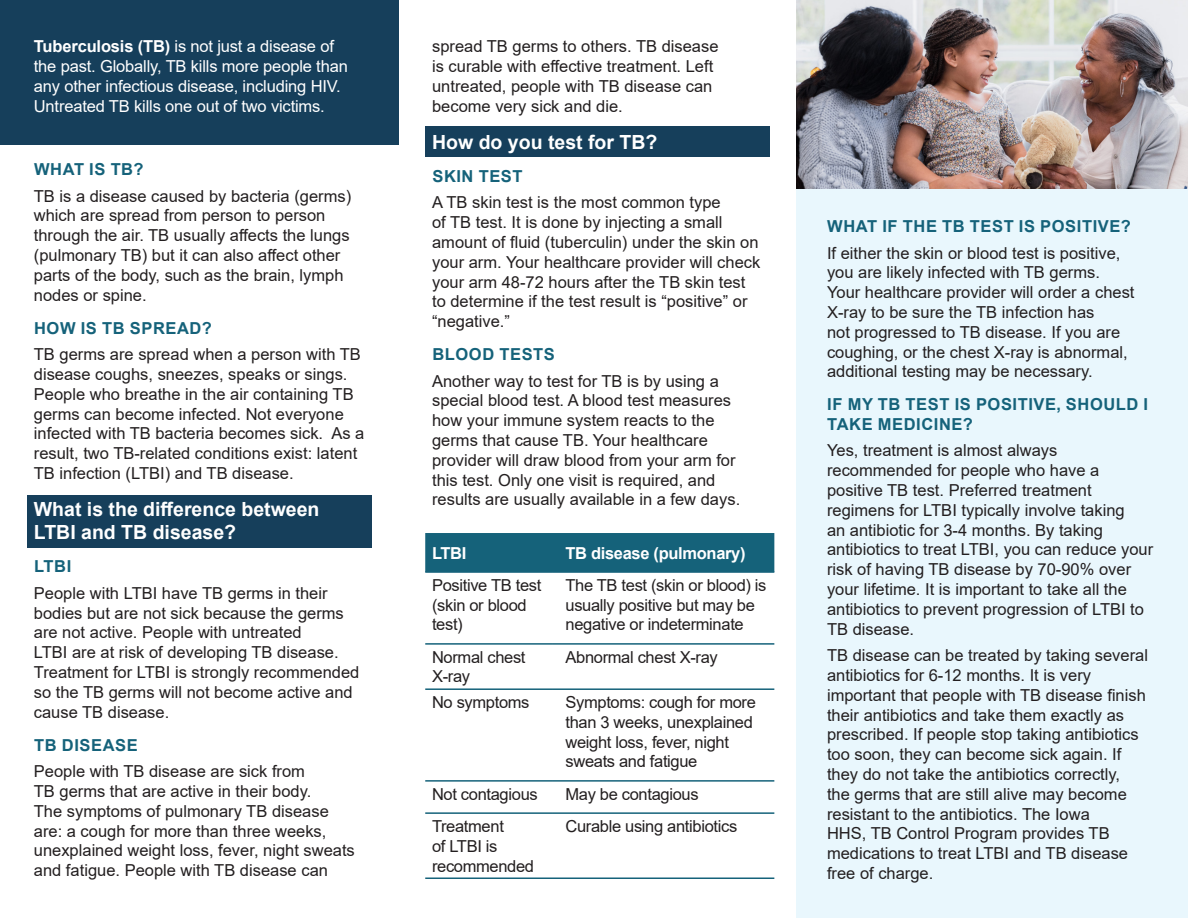
<style>
.page{position:relative;width:1188px;height:918px;background:#fff}
.page>*{position:absolute;margin:0;border:0;box-sizing:border-box;transform-origin:0 0}
.HH3{font:700 19.5px/23.4px "Arial";color:#fff}
.Body_Copy{font:16.5px/19.8px "Arial";color:#231f20}
.Body_Copy-2{font:16.5px/19.8px "Arial";letter-spacing:-.02em;color:#231f20}
.Body_Copy-3{font:16.5px/19.8px "Arial";letter-spacing:-.01em;color:#fff}
.HH2{font:700 16.5px/19.5px "Arial";letter-spacing:.035em;color:#15627a}
.t1{font:700 16.5px "Arial";letter-spacing:-.02em;color:#fff}
.s1{font-weight:700}
</style>
<div class="page">
<div style="left:425px;top:126px;width:345px;height:31px;background:#163f5b"></div>
<div style="left:27px;top:495px;width:344px;height:52px;background:#163f5b"></div>
<div style="left:0;top:0;width:398px;height:145px;background:#163f5b"></div>
<div style="left:796px;top:0;width:392px;height:918px;background:#e9f7fd"></div>
<div style="left:425px;top:533px;width:349px;height:38px;background:#15627a"></div>
<hr style="left:425px;top:571px;width:127px;height:2px;background:#15627a">
<hr style="left:552px;top:571px;width:222px;height:2px;background:#15627a">
<hr style="left:425px;top:643px;width:127px;height:2px;background:#15627a">
<hr style="left:552px;top:643px;width:222px;height:2px;background:#15627a">
<hr style="left:425px;top:688px;width:127px;height:2px;background:#15627a">
<hr style="left:552px;top:688px;width:222px;height:2px;background:#15627a">
<hr style="left:425px;top:780px;width:127px;height:2px;background:#15627a">
<hr style="left:552px;top:780px;width:222px;height:2px;background:#15627a">
<hr style="left:425px;top:812px;width:127px;height:2px;background:#15627a">
<hr style="left:552px;top:812px;width:222px;height:2px;background:#15627a">
<hr style="left:425px;top:878px;width:127px;height:1px;background:#15627a">
<hr style="left:552px;top:878px;width:222px;height:1px;background:#15627a">
<img style="left:796px;top:0;width:392px;height:189px">
<p class="Body_Copy-3" style="left:34px;top:37px;width:316px"><span class="s1">Tuberculosis (TB)</span> is not just a disease of the past. Globally, TB kills more people than any other infectious disease, including HIV.<br>Untreated TB kills one out of two victims.</p>
<p class="HH2" style="left:34px;top:160px;width:111px">WHAT IS TB?</p>
<p class="Body_Copy" style="left:34px;top:186px;width:319px">TB is a disease caused by bacteria (germs) which are spread from person to person through the air. TB usually affects the lungs (pulmonary TB) but it can also affect other parts of the body, such as the brain, lymph nodes or spine.</p>
<p class="HH2" style="left:34px;top:318px;width:179px">HOW IS TB SPREAD?</p>
<p class="Body_Copy" style="left:34px;top:344px;width:332px">TB germs are spread when a person with TB disease coughs, sneezes, speaks or sings.<br>People who breathe in the air containing TB germs can become infected. Not everyone infected with TB bacteria becomes sick. As a result, two TB-related conditions exist: latent TB infection (LTBI) and TB disease.</p>
<p class="HH3" style="left:34px;top:498px;width:287px">What is the difference between<br>LTBI and TB disease?</p>
<p class="HH2" style="left:34px;top:557px;width:39px">LTBI</p>
<p class="Body_Copy" style="left:34px;top:583px;width:327px">People with LTBI have TB germs in their bodies but are not sick because the germs are not active. People with untreated<br>LTBI are at risk of developing TB disease.<br>Treatment for LTBI is strongly recommended so the TB germs will not become active and cause TB disease.</p>
<p class="HH2" style="left:34px;top:735px;width:105px">TB DISEASE</p>
<p class="Body_Copy" style="left:34px;top:761px;width:323px">People with TB disease are sick from<br>TB germs that are active in their body.<br>The symptoms of pulmonary TB disease are: a cough for more than three weeks, unexplained weight loss, fever, night sweats and fatigue. People with TB disease can</p>
<p class="Body_Copy" style="left:432px;top:37px;width:288px">spread TB germs to others. TB disease is curable with effective treatment. Left untreated, people with TB disease can become very sick and die.</p>
<p class="HH3" style="left:432px;top:130px;width:227px">How do you test for TB?</p>
<p class="HH2" style="left:432px;top:166px;width:92px">SKIN TEST</p>
<p class="Body_Copy" style="left:432px;top:193px;width:330px">A TB skin test is the most common type<br>of TB test. It is done by injecting a small amount of fluid (tuberculin) under the skin on your arm. Your healthcare provider will check your arm 48-72 hours after the TB skin test to determine if the test result is “positive” or “negative.”</p>
<p class="HH2" style="left:432px;top:345px;width:124px">BLOOD TESTS</p>
<p class="Body_Copy" style="left:432px;top:371px;width:310px">Another way to test for TB is by using a special blood test. A blood test measures how your immune system reacts to the germs that cause TB. Your healthcare provider will draw blood from your arm for this test. Only one visit is required, and results are usually available in a few days.</p>
<p class="t1" style="left:432px;top:541px;width:36px">LTBI</p>
<p class="t1" style="left:566px;top:541px;width:182px">TB disease (pulmonary)</p>
<p class="Body_Copy-2" style="left:432px;top:575px;width:111px">Positive TB test (skin or blood test)</p>
<p class="Body_Copy-2" style="left:566px;top:575px;width:203px">The TB test (skin or blood) is usually positive but may be negative or indeterminate</p>
<p class="Body_Copy-2" style="left:432px;top:647px;width:95px">Normal chest<br>X-ray</p>
<p class="Body_Copy-2" style="left:566px;top:647px;width:154px">Abnormal chest X-ray</p>
<p class="Body_Copy-2" style="left:432px;top:692px;width:99px">No symptoms</p>
<p class="Body_Copy-2" style="left:566px;top:692px;width:192px">Symptoms: cough for more than 3 weeks, unexplained weight loss, fever, night sweats and fatigue</p>
<p class="Body_Copy-2" style="left:432px;top:784px;width:107px">Not contagious</p>
<p class="Body_Copy-2" style="left:566px;top:784px;width:135px">May be contagious</p>
<p class="Body_Copy-2" style="left:432px;top:816px;width:104px">Treatment<br>of LTBI is recommended</p>
<p class="Body_Copy-2" style="left:566px;top:816px;width:173px">Curable using antibiotics</p>
<p class="HH2" style="left:827px;top:217px;width:305px">WHAT IF THE TB TEST IS POSITIVE?</p>
<p class="Body_Copy" style="left:827px;top:243px;width:309px">If either the skin or blood test is positive, you are likely infected with TB germs.<br>Your healthcare provider will order a chest X-ray to be sure the TB infection has<br>not progressed to TB disease. If you are coughing, or the chest X-ray is abnormal, additional testing may be necessary.</p>
<p class="HH2" style="left:827px;top:395px;width:322px">IF MY TB TEST IS POSITIVE, SHOULD I<br>TAKE MEDICINE?</p>
<p class="Body_Copy" style="left:827px;top:441px;width:328px">Yes, treatment is almost always recommended for people who have a positive TB test. Preferred treatment regimens for LTBI typically involve taking<br>an antibiotic for 3-4 months. By taking antibiotics to treat LTBI, you can reduce your risk of having TB disease by 70-90% over your lifetime. It is important to take all the antibiotics to prevent progression of LTBI to TB disease.</p>
<p class="Body_Copy" style="left:827px;top:645px;width:322px">TB disease can be treated by taking several antibiotics for 6-12 months. It is very important that people with TB disease finish their antibiotics and take them exactly as prescribed. If people stop taking antibiotics too soon, they can become sick again. If they do not take the antibiotics correctly,<br>the germs that are still alive may become resistant to the antibiotics. The Iowa<br>HHS, TB Control Program provides TB medications to treat LTBI and TB disease free of charge.</p>
</div>
